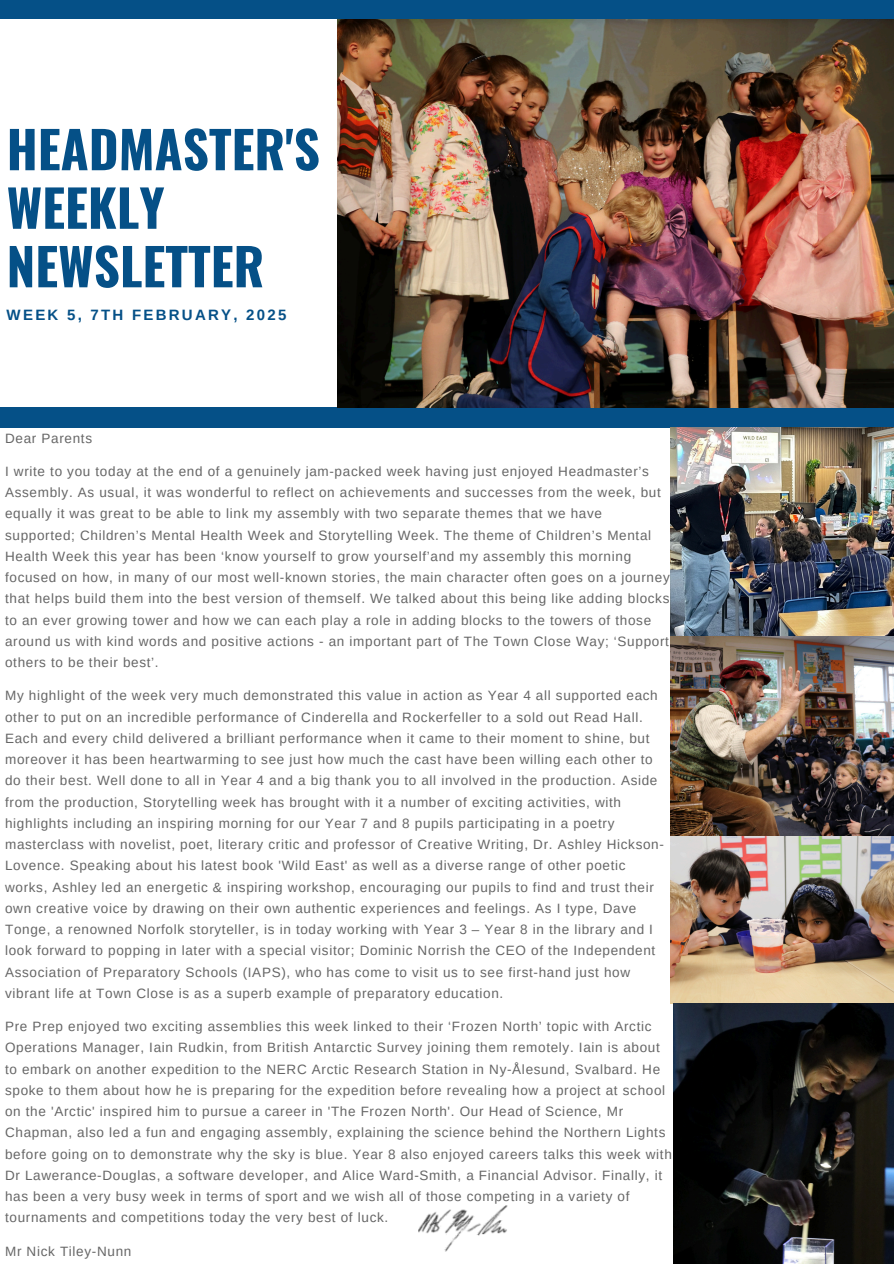
<style>
.page{position:relative;width:894px;height:1264px;background:#fff}
.page>*{position:absolute;margin:0;border:0;box-sizing:border-box;transform-origin:0 0}
.t1{font:700 51px/58.5px "Oswald";color:#055087}
.t2{font:700 15px "Arimo";letter-spacing:.15em;color:#055087}
.t3{font:13.5px/21.3px "Arimo";letter-spacing:.05em;color:#666}
</style>
<div class="page">
<div style="left:0;top:0;width:893px;height:19px;background:#055087"></div>
<img style="left:418px;top:1205px;width:89px;height:46px">
<div style="left:0;top:407px;width:893px;height:20px;background:#055087"></div>
<img style="left:337px;top:19px;width:556px;height:388px">
<img style="left:670px;top:427px;width:223px;height:576px">
<img style="left:672px;top:1003px;width:221px;height:260px">
<p class="t1" style="left:7px;top:118px;width:315px">HEADMASTER'S<br>WEEKLY<br>NEWSLETTER</p>
<p class="t2" style="left:7px;top:306px;width:281px">WEEK 5, 7TH FEBRUARY, 2025</p>
<p class="t3" style="left:5px;top:427px;width:88px">Dear Parents</p>
<p class="t3" style="left:5px;top:460px;width:666px">I write to you today at the end of a genuinely jam-packed week having just enjoyed Headmaster’s Assembly. As usual, it was wonderful to reflect on achievements and successes from the week, but equally it was great to be able to link my assembly with two separate themes that we have supported; Children’s Mental Health Week and Storytelling Week. The theme of Children’s Mental Health Week this year has been ‘know yourself to grow yourself’and my assembly this morning focused on how, in many of our most well-known stories, the main character often goes on a journey that helps build them into the best version of themself. We talked about this being like adding blocks to an ever growing tower and how we can each play a role in adding blocks to the towers of those around us with kind words and positive actions - an important part of The Town Close Way; ‘Support others to be their best’.</p>
<h1 class="t3" style="left:5px;top:685px;width:660px">My highlight of the week very much demonstrated this value in action as Year 4 all supported each other to put on an incredible performance of Cinderella and Rockerfeller to a sold out Read Hall.<br>Each and every child delivered a brilliant performance when it came to their moment to shine, but moreover it has been heartwarming to see just how much the cast have been willing each other to do their best. Well done to all in Year 4 and a big thank you to all involved in the production. Aside from the production, Storytelling week has brought with it a number of exciting activities, with highlights including an inspiring morning for our Year 7 and 8 pupils participating in a poetry masterclass with novelist, poet, literary critic and professor of Creative Writing, Dr. Ashley Hickson-Lovence. Speaking about his latest book 'Wild East' as well as a diverse range of other poetic works, Ashley led an energetic &amp; inspiring workshop, encouraging our pupils to find and trust their own creative voice by drawing on their own authentic experiences and feelings. As I type, Dave Tonge, a renowned Norfolk storyteller, is in today working with Year 3 – Year 8 in the library and I look forward to popping in later with a special visitor; Dominic Norrish the CEO of the Independent Association of Preparatory Schools (IAPS), who has come to visit us to see first-hand just how vibrant life at Town Close is as a superb example of preparatory education.</h1>
<h2 class="t3" style="left:5px;top:1015px;width:668px">Pre Prep enjoyed two exciting assemblies this week linked to their ‘Frozen North’ topic with Arctic Operations Manager, Iain Rudkin, from British Antarctic Survey joining them remotely. Iain is about to embark on another expedition to the NERC Arctic Research Station in Ny-Ålesund, Svalbard. He spoke to them about how he is preparing for the expedition before revealing how a project at school on the 'Arctic' inspired him to pursue a career in 'The Frozen North'. Our Head of Science, Mr Chapman, also led a fun and engaging assembly, explaining the science behind the Northern Lights before going on to demonstrate why the sky is blue. Year 8 also enjoyed careers talks this week with Dr Lawerance-Douglas, a software developer, and Alice Ward-Smith, a Financial Advisor. Finally, it has been a very busy week in terms of sport and we wish all of those competing in a variety of tournaments and competitions today the very best of luck.</h2>
<p class="t3" style="left:5px;top:1240px;width:128px">Mr Nick Tiley-Nunn</p>
</div>
